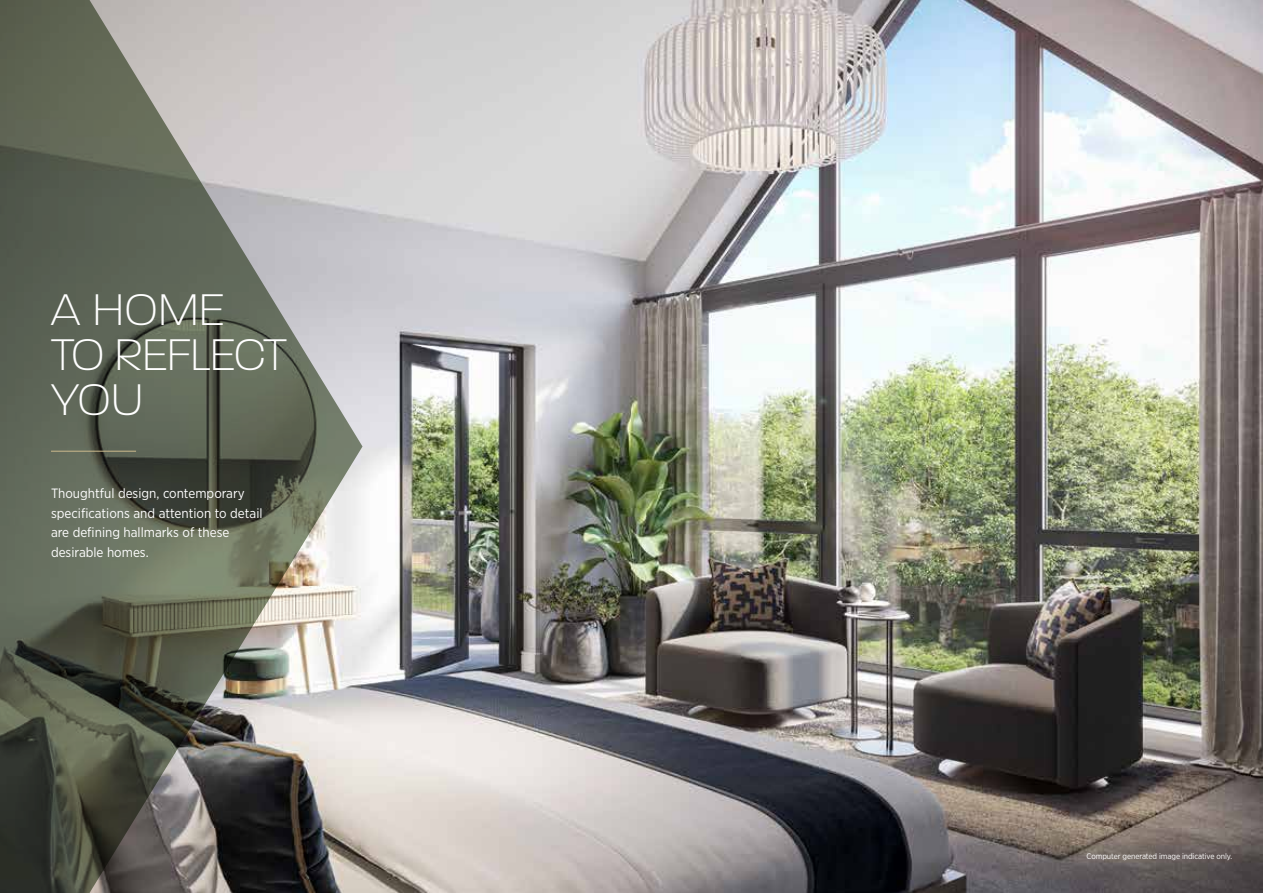
<style>
.page{position:relative;width:1263px;height:893px;background:#fff}
.page>*{position:absolute;margin:0;border:0;box-sizing:border-box;transform-origin:0 0}
.t1{font:200 48px/45px "Paralucent";color:#fff}
.t2{font:13.5px/19.5px "Gotham Narrow";color:#fff}
.t3{font:8.1px "Gotham Narrow";letter-spacing:-.01em;color:#fff}
</style>
<div class="page">
<img style="left:362px;top:0;width:901px;height:893px">
<svg style="left:0;top:0;width:362px;height:893px;background:#797b71"></svg>
<hr style="left:51px;top:451px;width:85px;height:1px;background:#ccba8d">
<h1 class="t1" style="left:51px;top:287px;width:237px">A HOME<br>TO REFLECT<br>YOU</h1>
<p class="t2" style="left:51px;top:483px;width:213px">Thoughtful design, contemporary specifications and attention to detail are defining hallmarks of these desirable homes.</p>
<p class="t3" style="left:1086px;top:851px;width:147px">Computer generated image indicative only.</p>
</div>
